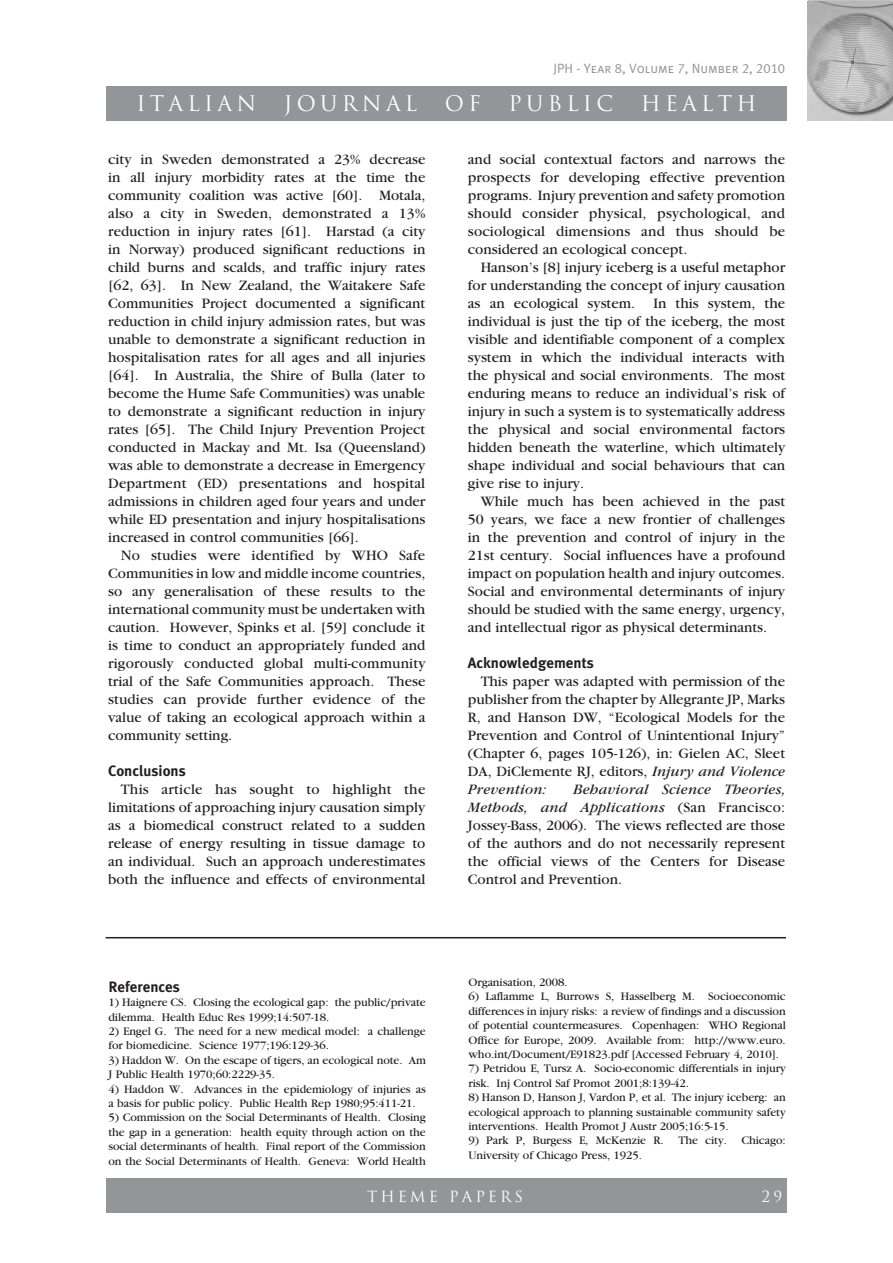
<style>
.page{position:relative;width:893px;height:1263px;background:#fff}
.page>*{position:absolute;margin:0;border:0;box-sizing:border-box;transform-origin:0 0}
.t1{font:21px "Trajan";letter-spacing:.2em;color:#fff}
.TESTO{font:15px/18px "Garamond";color:#231f20;text-align:justify}
.t2{font:700 15px "Meta Plus";color:#231f20}
.t3{font:15px "Trajan";letter-spacing:.2em;color:#fff}
.t4{font:13.5px "Meta Plus Normal Caps";color:#939598}
.t5{font:12px/14.4px "Garamond";letter-spacing:-.005em;color:#231f20}
.s1{font-style:italic}
</style>
<div class="page">
<div style="left:106px;top:1179px;width:681px;height:34px;background:#939598"></div>
<img style="left:808px;top:1px;width:85px;height:119px">
<div style="left:106px;top:86px;width:681px;height:34px;background:#939598"></div>
<hr style="left:106px;top:937px;width:680px;height:1px;background:#231f20">
<p class="t4" style="left:553px;top:60px;width:233px">JPH - Year 8, Volume 7, Number 2, 2010</p>
<h1 class="t1" style="left:136px;top:91px;width:121px">ITALIAN</h1>
<h1 class="t1" style="left:284px;top:91px;width:135px">JOURNAL</h1>
<h1 class="t1" style="left:445px;top:91px;width:37px">OF</h1>
<h1 class="t1" style="left:508px;top:91px;width:106px">PUBLIC</h1>
<h1 class="t1" style="left:641px;top:91px;width:117px">HEALTH</h1>
<p class="TESTO" style="left:108px;top:150px;width:319px">city in Sweden demonstrated a 23% decrease in all injury morbidity rates at the time the community coalition was active [60]. Motala, also a city in Sweden, demonstrated a 13% reduction in injury rates [61]. Harstad (a city in Norway) produced significant reductions in child burns and scalds, and traffic injury rates [62, 63]. In New Zealand, the Waitakere Safe Communities Project documented a significant reduction in child injury admission rates, but was unable to demonstrate a significant reduction in hospitalisation rates for all ages and all injuries [64]. In Australia, the Shire of Bulla (later to become the Hume Safe Communities) was unable to demonstrate a significant reduction in injury rates [65]. The Child Injury Prevention Project conducted in Mackay and Mt. Isa (Queensland) was able to demonstrate a decrease in Emergency Department (ED) presentations and hospital admissions in children aged four years and under while ED presentation and injury hospitalisations increased in control communities [66].</p>
<p class="TESTO" style="left:108px;top:546px;width:319px;text-indent:13px">No studies were identified by WHO Safe Communities in low and middle income countries, so any generalisation of these results to the international community must be undertaken with caution. However, Spinks et al. [59] conclude it is time to conduct an appropriately funded and rigorously conducted global multi-community trial of the Safe Communities approach. These studies can provide further evidence of the value of taking an ecological approach within a community setting.</p>
<p class="t2" style="left:108px;top:762px;width:79px">Conclusions</p>
<p class="TESTO" style="left:108px;top:780px;width:319px;text-indent:13px">This article has sought to highlight the limitations of approaching injury causation simply as a biomedical construct related to a sudden release of energy resulting in tissue damage to an individual. Such an approach underestimates both the influence and effects of environmental</p>
<p class="t2" style="left:108px;top:978px;width:73px">References</p>
<p class="t5" style="left:108px;top:995px;width:319px">1) Haignere CS. Closing the ecological gap: the public/private dilemma. Health Educ Res 1999;14:507-18.</p>
<p class="t5" style="left:108px;top:1024px;width:319px">2) Engel G. The need for a new medical model: a challenge for biomedicine. Science 1977;196:129-36.</p>
<p class="t5" style="left:108px;top:1053px;width:319px">3) Haddon W. On the escape of tigers, an ecological note. Am<br>J Public Health 1970;60:2229-35.</p>
<p class="t5" style="left:108px;top:1082px;width:319px">4) Haddon W. Advances in the epidemiology of injuries as a basis for public policy. Public Health Rep 1980;95:411-21.</p>
<p class="t5" style="left:108px;top:1111px;width:319px;text-align:justify">5) Commission on the Social Determinants of Health. Closing the gap in a generation: health equity through action on the social determinants of health. Final report of the Commission on the Social Determinants of Health. Geneva: World Health</p>
<p class="TESTO" style="left:468px;top:150px;width:319px">and social contextual factors and narrows the prospects for developing effective prevention programs. Injury prevention and safety promotion should consider physical, psychological, and sociological dimensions and thus should be considered an ecological concept.</p>
<p class="TESTO" style="left:468px;top:258px;width:319px;text-indent:13px">Hanson’s [8] injury iceberg is a useful metaphor for understanding the concept of injury causation as an ecological system. In this system, the individual is just the tip of the iceberg, the most visible and identifiable component of a complex system in which the individual interacts with the physical and social environments. The most enduring means to reduce an individual’s risk of injury in such a system is to systematically address the physical and social environmental factors hidden beneath the waterline, which ultimately shape individual and social behaviours that can give rise to injury.</p>
<p class="TESTO" style="left:468px;top:492px;width:319px;text-indent:13px">While much has been achieved in the past 50 years, we face a new frontier of challenges in the prevention and control of injury in the 21st century. Social influences have a profound impact on population health and injury outcomes.<br>Social and environmental determinants of injury should be studied with the same energy, urgency, and intellectual rigor as physical determinants.</p>
<p class="t2" style="left:468px;top:654px;width:127px">Acknowledgements</p>
<p class="TESTO" style="left:468px;top:672px;width:319px;text-indent:13px">This paper was adapted with permission of the publisher from the chapter by Allegrante JP, Marks R, and Hanson DW, “Ecological Models for the Prevention and Control of Unintentional Injury” (Chapter 6, pages 105-126), in: Gielen AC, Sleet DA, DiClemente RJ, editors, <span class="s1">Injury and Violence Prevention:</span></p>
<p class="TESTO" style="left:468px;top:780px;width:319px;text-indent:105px"><span class="s1">Behavioral Science Theories, Methods, and Applications</span> (San Francisco:<br>Jossey-Bass, 2006). The views reflected are those of the authors and do not necessarily represent the official views of the Centers for Disease Control and Prevention.</p>
<p class="t5" style="left:468px;top:975px;width:101px">Organisation, 2008.</p>
<p class="t5" style="left:468px;top:989px;width:319px;text-align:justify">6) Laflamme L, Burrows S, Hasselberg M. Socioeconomic differences in injury risks: a review of findings and a discussion of potential countermeasures. Copenhagen: WHO Regional Office for Europe, 2009. Available from: http://www.euro. who.int/Document/E91823.pdf [Accessed February 4, 2010].</p>
<p class="t5" style="left:468px;top:1061px;width:319px">7) Petridou E, Tursz A. Socio-economic differentials in injury risk. Inj Control Saf Promot 2001;8:139-42.</p>
<p class="t5" style="left:468px;top:1090px;width:319px;text-align:justify">8) Hanson D, Hanson J, Vardon P, et al. The injury iceberg: an ecological approach to planning sustainable community safety interventions. Health Promot J Austr 2005;16:5-15.</p>
<p class="t5" style="left:468px;top:1133px;width:319px">9) Park P, Burgess E, McKenzie R. The city. Chicago:<br>University of Chicago Press, 1925.</p>
<p class="t3" style="left:367px;top:1187px;width:157px">THEME PAPERS</p>
<p class="t3" style="left:762px;top:1187px;width:22px">29</p>
</div>
